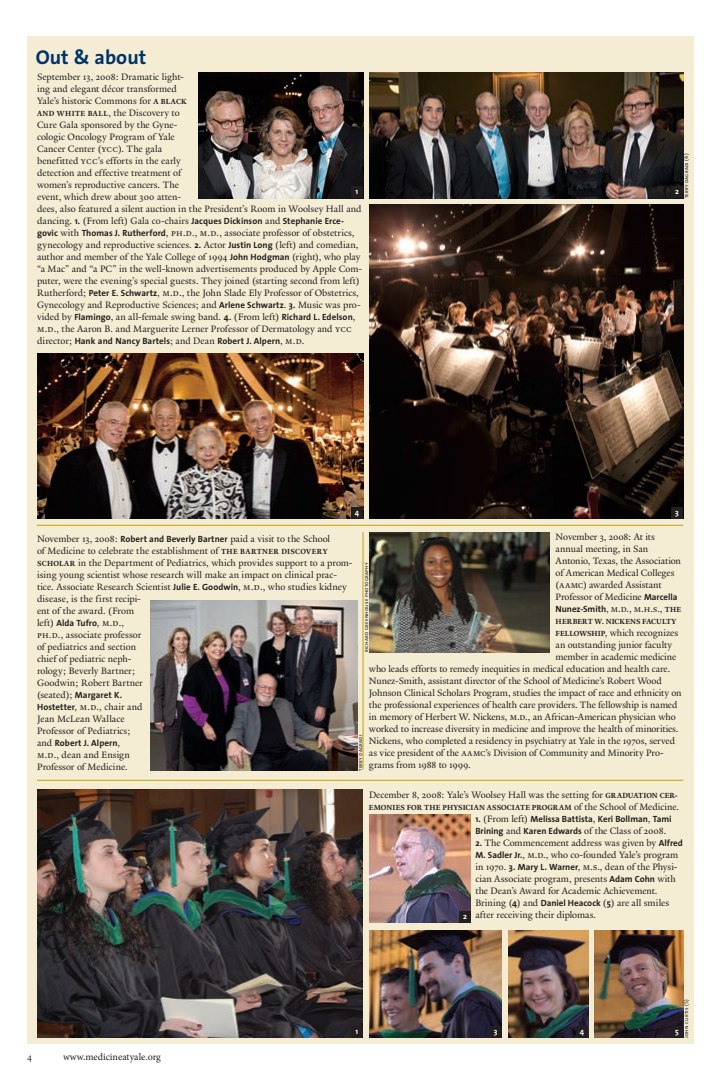
<style>
.page{position:relative;width:720px;height:1080px;background:#fff}
.page>*{position:absolute;margin:0;border:0;box-sizing:border-box;transform-origin:0 0}
.t1{font:700 20px "The Sans";color:#01336a}
.t2{font:10px/12px "Yale Design";color:#231f20}
.t3{font:10px "Minion Pro";color:#231f20}
.t4{font:700 9px "The Sans";color:#231f20}
.t5{font:700 8px "Yale Design";letter-spacing:.015em;color:#231f20}
.t6{font:700 8px "Yale Design";letter-spacing:.035em;color:#231f20}
.t7{font:700 8px "The Sans";color:#fff}
.t8{font:5.5px "The Sans Caps";letter-spacing:.03em;color:#231f20}
.s1{font-weight:700;font-size:8px}
.s2{font-family:"Yale Small Cap"}
.s3{font-family:"The Sans";font-weight:700;font-size:9px}
.s4{font-family:"Yale Design";font-weight:400;font-size:10px}
.s5{font-family:"Yale Small Cap";font-weight:400;font-size:10px}
.s6{font-family:"The Sans Expert"}
.s7{font-family:"Yale Design";font-size:8px}
.s8{font-weight:400;font-size:10px}
</style>
<div class="page">
<div style="left:27px;top:36px;width:666px;height:1008px;background:#f4edd4"></div>
<hr style="left:363px;top:532px;width:1px;height:237px;background:#c2a205">
<hr style="left:37px;top:525px;width:646px;height:1px;background:#c2a205">
<hr style="left:37px;top:780px;width:646px;height:1px;background:#c2a205">
<img style="left:369px;top:930px;width:133px;height:108px">
<img style="left:198px;top:72px;width:165px;height:126px">
<div style="left:490px;top:1026px;width:12px;height:12px;background:#231f20"></div>
<img style="left:37px;top:353px;width:326px;height:166px">
<img style="left:37px;top:789px;width:326px;height:249px">
<div style="left:351px;top:1026px;width:12px;height:12px;background:#231f20"></div>
<img style="left:369px;top:204px;width:314px;height:315px">
<img style="left:369px;top:532px;width:181px;height:120px">
<div style="left:671px;top:507px;width:12px;height:12px;background:#231f20"></div>
<div style="left:351px;top:507px;width:12px;height:12px;background:#231f20"></div>
<div style="left:351px;top:186px;width:12px;height:12px;background:#231f20"></div>
<img style="left:369px;top:815px;width:102px;height:108px">
<div style="left:459px;top:911px;width:12px;height:12px;background:#231f20"></div>
<img style="left:508px;top:930px;width:80px;height:108px">
<img style="left:595px;top:930px;width:88px;height:108px">
<div style="left:576px;top:1026px;width:12px;height:12px;background:#231f20"></div>
<div style="left:671px;top:1026px;width:12px;height:12px;background:#231f20"></div>
<img style="left:369px;top:72px;width:314px;height:126px">
<img style="left:150px;top:600px;width:207px;height:171px">
<div style="left:671px;top:186px;width:12px;height:12px;background:#231f20"></div>
<h1 class="t1" style="left:36px;top:41px;width:112px">Out &amp; about</h1>
<p class="t2" style="left:37px;top:71px;width:151px">September 13, 2008: Dramatic light&shy;ing and elegant décor transformed<br>Yale’s historic Commons for <span class="s1">A BLACK</span></p>
<p class="t5" style="left:37px;top:109px;width:7px">AND</p>
<p class="t5" style="left:57px;top:109px;width:15px">WHITE</p>
<p class="t2" style="left:37px;top:107px;width:327px;text-indent:51px"><span class="s1">BALL</span>, the Discovery to<br>Cure Gala sponsored by the Gyne-<br>cologic Oncology Program of Yale<br>Cancer Center (<span class="s2">ycc</span>). The gala<br>benefitted <span class="s2">ycc</span>’s efforts in the early<br>detection and effective treatment of<br>women’s reproductive cancers. The<br>event, which drew about 300 atten-<br>dees, also featured a silent auction in the President’s Room in Woolsey Hall and dancing. <span class="s3">1.</span> (From left) Gala co-chairs <span class="s3">Jacques Dickinson</span> and <span class="s3">Stephanie Erce&shy;govic</span> with <span class="s3">Thomas J. Rutherford</span>, <span class="s2">ph.d.</span>, <span class="s2">m.d.</span>, associate professor of obstetrics, gynecology and reproductive sciences. <span class="s3">2.</span> Actor <span class="s3">Justin Long</span> (left) and comedian, author and member of the Yale College of 1994 <span class="s3">John Hodgman</span> (right), who play “a Mac” and “a PC” in the well-known advertisements produced by Apple Com&shy;puter, were the evening’s special guests. They joined (starting second from left)<br>Rutherford; <span class="s3">Peter E. Schwartz</span>, <span class="s2">m.d.</span>, the John Slade Ely Professor of Obstetrics, Gynecology and Reproductive Sciences; and <span class="s3">Arlene Schwartz</span>. <span class="s3">3.</span> Music was pro&shy;vided by <span class="s3">Flamingo</span>, an all-female swing band. <span class="s3">4.</span> (From left) <span class="s3">Richard L. Edelson</span>, <span class="s2">m.d.</span>, the Aaron B. and Marguerite Lerner Professor of Dermatology and <span class="s2">ycc</span></p>
<p class="t4" style="left:37px;top:333px;width:269px"><span class="s4">director;</span> Hank and Nancy Bartels<span class="s4">; and Dean</span> Robert J. Alpern<span class="s4">,</span> <span class="s5">m.d.</span></p>
<p class="t7" style="left:356px;top:185px;width:4px">1</p>
<p class="t8" style="left:682px;top:198px;width:46px;rotate:-90deg">terry dagradi <span class="s6">(4)</span></p>
<p class="t7" style="left:675px;top:185px;width:5px">2</p>
<p class="t7" style="left:355px;top:505px;width:6px">4</p>
<p class="t7" style="left:675px;top:505px;width:5px">3</p>
<p class="t2" style="left:556px;top:531px;width:127px">November 3, 2008: At its annual meeting, in San<br>Antonio, Texas, the Association of American Medical Colleges (<span class="s2">aamc</span>) awarded Assistant<br>Professor of Medicine <span class="s3">Marcella</span></p>
<p class="t4" style="left:556px;top:601px;width:127px">Nunez-Smith<span class="s4">,</span> <span class="s5">m.d.</span><span class="s4">,</span> <span class="s5">m.h.s.</span><span class="s4">,</span> <span class="s7">THE</span></p>
<p class="t5" style="left:556px;top:617px;width:122px">HERBERT W. NICKENS FACULTY</p>
<p class="t2" style="left:556px;top:627px;width:124px"><span class="s1">FELLOWSHIP</span>, which recognizes</p>
<p class="t2" style="left:556px;top:639px;width:118px">an outstanding junior faculty</p>
<p class="t2" style="left:556px;top:651px;width:122px">member in academic medicine</p>
<p class="t2" style="left:369px;top:663px;width:303px">who leads efforts to remedy inequities in medical education and health care.</p>
<p class="t2" style="left:369px;top:675px;width:294px">Nunez-Smith, assistant director of the School of Medicine’s Robert Wood</p>
<p class="t2" style="left:369px;top:687px;width:314px">Johnson Clinical Scholars Program, studies the impact of race and ethnicity on</p>
<p class="t2" style="left:369px;top:699px;width:310px">the professional experiences of health care providers. The fellowship is named</p>
<p class="t2" style="left:369px;top:711px;width:308px">in memory of Herbert W. Nickens, <span class="s2">m.d.</span>, an African-American physician who</p>
<p class="t2" style="left:369px;top:723px;width:311px">worked to increase diversity in medicine and improve the health of minorities.</p>
<p class="t2" style="left:369px;top:735px;width:308px">Nickens, who completed a residency in psychiatry at Yale in the 1970s, served</p>
<p class="t2" style="left:369px;top:747px;width:296px">as vice president of the <span class="s2">aamc</span>’s Division of Community and Minority Pro-</p>
<p class="t2" style="left:369px;top:759px;width:103px">grams from 1988 to 1999.</p>
<p class="t2" style="left:37px;top:533px;width:295px">November 13, 2008: <span class="s3">Robert and Beverly Bartner</span> paid a visit to the School of Medicine to celebrate the establishment of <span class="s1">THE</span></p>
<p class="t6" style="left:240px;top:547px;width:89px">BARTNER DISCOVERY</p>
<p class="t2" style="left:37px;top:557px;width:317px"><span class="s1">SCHOLAR</span> in the Department of Pediatrics, which provides support to a prom&shy;ising young scientist whose research will make an impact on clinical prac&shy;tice. Associate Research Scientist <span class="s3">Julie E. Goodwin</span>, <span class="s2">m.d.</span>, who studies kidney disease, is the first recipi-<br>ent of the award. (From</p>
<p class="t4" style="left:37px;top:615px;width:89px"><span class="s4">left)</span> Alda Tufro<span class="s4">,</span> <span class="s5">m.d.</span><span class="s4">,</span></p>
<p class="t2" style="left:37px;top:629px;width:107px"><span class="s2">ph.d.</span>, associate professor of pediatrics and section chief of pediatric neph&shy;rology; Beverly Bartner;<br>Goodwin; Robert Bartner</p>
<p class="t4" style="left:37px;top:687px;width:86px"><span class="s4">(seated);</span> Margaret K.</p>
<p class="t2" style="left:37px;top:701px;width:107px"><span class="s3">Hostetter</span>, <span class="s2">m.d.</span>, chair and<br>Jean McLean Wallace<br>Professor of Pediatrics;</p>
<p class="t4" style="left:37px;top:735px;width:85px"><span class="s4">and</span> Robert J. Alpern<span class="s4">,</span></p>
<p class="t2" style="left:37px;top:749px;width:94px"><span class="s2">m.d.</span>, dean and Ensign<br>Professor of Medicine.</p>
<p class="t8" style="left:362px;top:652px;width:91px;rotate:-90deg">richard greenhouse photography</p>
<p class="t8" style="left:356px;top:771px;width:38px;rotate:-90deg">terry dagradi</p>
<p class="t3" style="left:63px;top:1050px;width:100px">www.medicineatyale.org</p>
<p class="t2" style="left:369px;top:789px;width:310px">December 8, 2008: Yale’s Woolsey Hall was the setting for <span class="s1">GRADUATION CER-</span></p>
<p class="t5" style="left:369px;top:803px;width:312px">EMONIES FOR THE PHYSICIAN ASSOCIATE PROGRAM <span class="s8">of the School of Medicine.</span></p>
<p class="t4" style="left:475px;top:811px;width:198px">1. <span class="s4">(From left)</span> Melissa Battista<span class="s4">,</span> Keri Bollman<span class="s4">,</span> Tami</p>
<p class="t2" style="left:475px;top:825px;width:192px"><span class="s3">Brining</span> and <span class="s3">Karen Edwards</span> of the Class of 2008.</p>
<p class="t2" style="left:475px;top:837px;width:209px"><span class="s3">2.</span> The Commencement address was given by <span class="s3">Alfred M. Sadler Jr.</span>, <span class="s2">m.d.</span>, who co-founded Yale’s program in 1970. <span class="s3">3. Mary L. Warner</span>, <span class="s2">m.s.</span>, dean of the Physi&shy;cian Associate program, presents <span class="s3">Adam Cohn</span> with the Dean’s Award for Academic Achievement.<br>Brining (<span class="s3">4</span>) and <span class="s3">Daniel Heacock</span> (<span class="s3">5</span>) are all smiles after receiving their diplomas.</p>
<p class="t7" style="left:463px;top:909px;width:5px">2</p>
<p class="t7" style="left:355px;top:1024px;width:4px">1</p>
<p class="t7" style="left:494px;top:1024px;width:5px">3</p>
<p class="t8" style="left:682px;top:1038px;width:40px;rotate:-90deg">john curtis <span class="s6">(5)</span></p>
<p class="t7" style="left:580px;top:1024px;width:6px">4</p>
<p class="t7" style="left:675px;top:1024px;width:5px">5</p>
</div>
